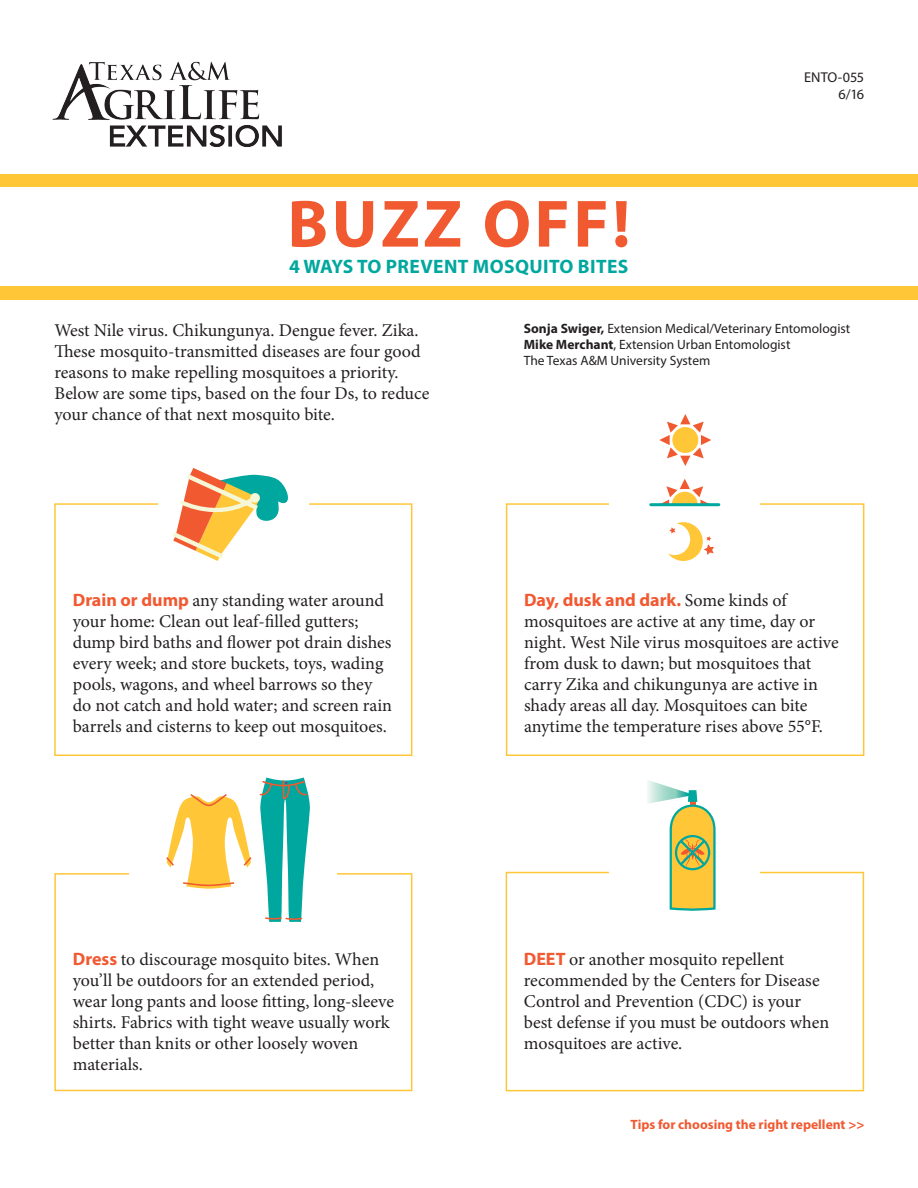
<style>
.page{position:relative;width:918px;height:1188px;background:#fff}
.page>*{position:absolute;margin:0;border:0;box-sizing:border-box;transform-origin:0 0}
.t1{font:700 67.5px "Myriad Pro";letter-spacing:.05em;color:#f15931}
.t2{font:700 19.5px "Myriad Pro";letter-spacing:.02em;color:#00a79e}
.t3{font:18px/21px "Minion Pro";letter-spacing:-.005em;color:#231f20}
.t4{font:14.25px "Myriad Pro";letter-spacing:-.01em;color:#231f20}
.t5{font:13.5px "Myriad Pro";color:#231f20}
.t6{font:700 13.5px "Myriad Pro";color:#f15931}
.s1{font-family:"Myriad Pro";font-weight:700;color:#f15931}
.s2{font-weight:700}
</style>
<div class="page">
<div style="left:0;top:174px;width:918px;height:125px;background:#ffc738"></div>
<img style="left:52px;top:61px;width:230px;height:86px">
<div style="left:54px;top:503px;width:358px;height:253px;border:2px solid #ffc738"></div>
<div style="left:158px;top:462px;width:150px;height:99px;background:#fff"></div>
<svg style="left:173px;top:468px;width:115px;height:93px"></svg>
<div style="left:54px;top:873px;width:358px;height:218px;border:2px solid #ffc738"></div>
<div style="left:129px;top:777px;width:208px;height:147px;background:#fff"></div>
<svg style="left:259px;top:777px;width:51px;height:145px"></svg>
<svg style="left:166px;top:794px;width:86px;height:95px"></svg>
<div style="left:506px;top:503px;width:358px;height:253px;border:2px solid #ffc738"></div>
<div style="left:610px;top:414px;width:150px;height:147px;background:#fff"></div>
<svg style="left:659px;top:414px;width:52px;height:52px"></svg>
<svg style="left:662px;top:479px;width:45px;height:24px"></svg>
<hr style="left:651px;top:503px;width:68px;height:3px;background:#00a79e">
<svg style="left:668px;top:522px;width:46px;height:39px"></svg>
<div style="left:506px;top:872px;width:358px;height:219px;border:2px solid #ffc738"></div>
<div style="left:610px;top:777px;width:150px;height:147px;background:#fff"></div>
<svg style="left:647px;top:780px;width:69px;height:131px"></svg>
<div style="left:0;top:187px;width:918px;height:99px;background:#fff"></div>
<p class="t1" style="left:287px;top:180px;width:344px">BUZZ OFF!</p>
<p class="t2" style="left:289px;top:254px;width:341px">4 WAYS TO PREVENT MOSQUITO BITES</p>
<p class="t4" style="left:804px;top:68px;width:61px">ENTO-055</p>
<p class="t4" style="left:839px;top:86px;width:27px">6/16</p>
<p class="t3" style="left:54px;top:320px;width:377px">West Nile virus. Chikungunya. Dengue fever. Zika.<br>These mosquito-transmitted diseases are four good reasons to make repelling mosquitoes a priority.<br>Below are some tips, based on the four Ds, to reduce your chance of that next mosquito bite.</p>
<p class="t3" style="left:73px;top:590px;width:321px"><span class="s1">Drain or dump</span> any standing water around your home: Clean out leaf-filled gutters; dump bird baths and flower pot drain dishes every week; and store buckets, toys, wading pools, wagons, and wheel barrows so they do not catch and hold water; and screen rain barrels and cisterns to keep out mosquitoes.</p>
<p class="t3" style="left:73px;top:948px;width:323px"><span class="s1">Dress</span> to discourage mosquito bites. When you’ll be outdoors for an extended period, wear long pants and loose fitting, long-sleeve shirts. Fabrics with tight weave usually work better than knits or other loosely woven materials.</p>
<p class="t5" style="left:524px;top:320px;width:328px"><span class="s2">Sonja Swiger,</span> Extension Medical/Veterinary Entomologist</p>
<p class="t5" style="left:524px;top:336px;width:268px"><span class="s2">Mike Merchant</span>, Extension Urban Entomologist</p>
<p class="t5" style="left:524px;top:353px;width:188px">The Texas A&amp;M University System</p>
<p class="t3" style="left:524px;top:590px;width:316px"><span class="s1">Day, dusk and dark.</span> Some kinds of mosquitoes are active at any time, day or night. West Nile virus mosquitoes are active from dusk to dawn; but mosquitoes that carry Zika and chikungunya are active in shady areas all day. Mosquitoes can bite anytime the temperature rises above 55°F.</p>
<p class="t3" style="left:524px;top:948px;width:307px"><span class="s1">DEET</span> or another mosquito repellent recommended by the Centers for Disease Control and Prevention (CDC) is your best defense if you must be outdoors when mosquitoes are active.</p>
<p class="t6" style="left:631px;top:1115px;width:235px">Tips for choosing the right repellent &gt;&gt;</p>
</div>
